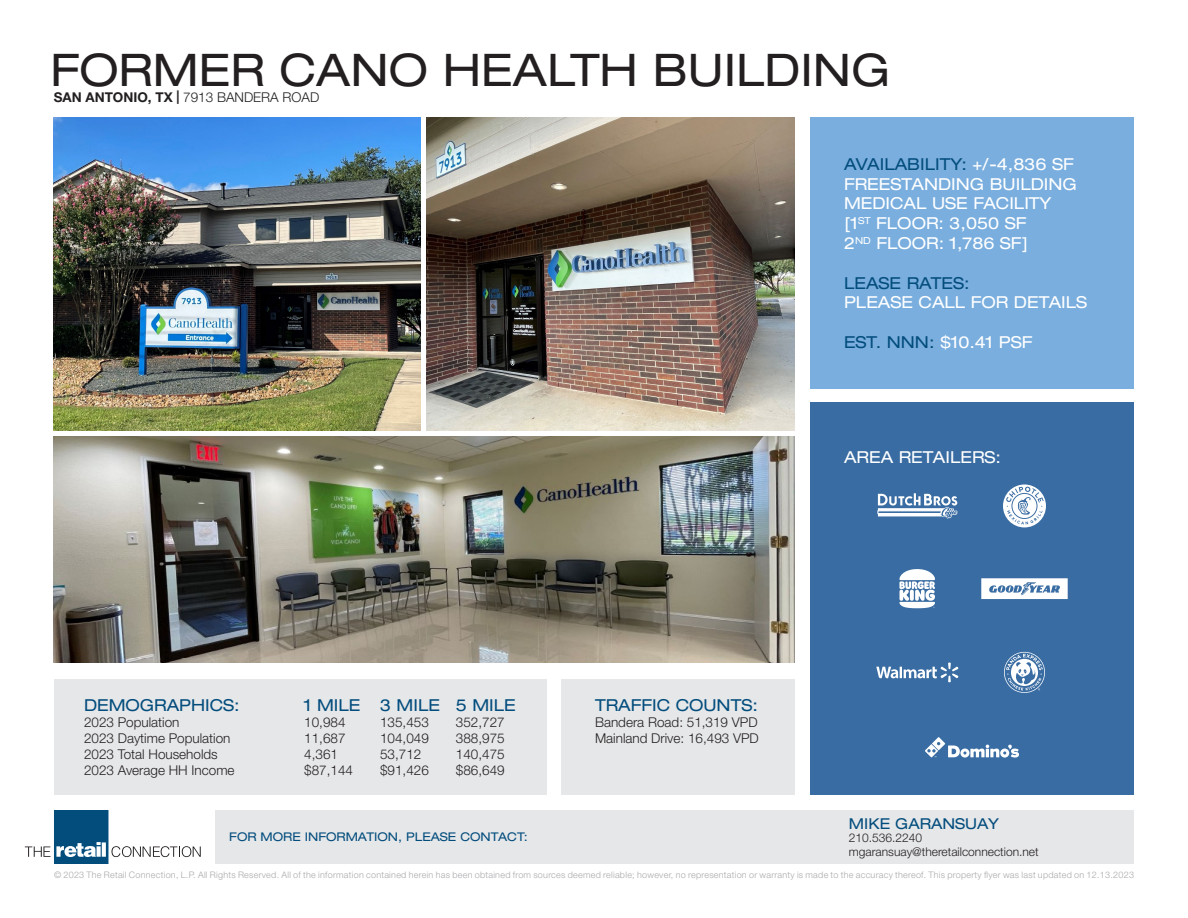
<style>
.page{position:relative;width:1188px;height:918px;background:#fff}
.page>*{position:absolute;margin:0;border:0;box-sizing:border-box;transform-origin:0 0}
.t1{font:expanded 45px "Helvetica Neue LT Std";color:#231f20}
.t2{font:expanded 16.5px/19.8px "Helvetica Neue LT Std";color:#fff}
.t3{font:expanded 16.5px "Helvetica Neue LT Std";color:#034d7d}
.t4{font:expanded 15px "Helvetica Neue LT Std";color:#034d7d}
.t5{font:300 13.5px "Helvetica Neue LT Std";color:#231f20}
.t6{font:300 12px "Helvetica Neue LT Std";color:#231f20}
.t7{font:expanded 12px "Helvetica Neue LT Std";color:#034d7d}
.t8{font:300 9px "Helvetica Neue LT Std";letter-spacing:.03em;color:#a8a9ad}
.s1{font-weight:700}
.s2{color:#034d7d}
</style>
<div class="page">
<svg style="left:25px;top:810px;width:176px;height:54px"></svg>
<div style="left:216px;top:810px;width:918px;height:54px;background:#e6e7e9"></div>
<div style="left:54px;top:679px;width:493px;height:116px;background:#e6e7e9"></div>
<div style="left:562px;top:679px;width:233px;height:116px;background:#e6e7e9"></div>
<div style="left:810px;top:117px;width:324px;height:272px;background:#79aede"></div>
<div style="left:810px;top:403px;width:324px;height:392px;background:#396ca2"></div>
<svg style="left:878px;top:493px;width:80px;height:26px"></svg>
<svg style="left:1003px;top:484px;width:43px;height:43px"></svg>
<svg style="left:899px;top:569px;width:36px;height:39px"></svg>
<svg style="left:981px;top:578px;width:87px;height:21px;background:#d4dfeb"></svg>
<svg style="left:1004px;top:652px;width:41px;height:41px"></svg>
<svg style="left:876px;top:663px;width:82px;height:19px"></svg>
<svg style="left:925px;top:737px;width:94px;height:21px"></svg>
<img style="left:54px;top:117px;width:367px;height:313px">
<img style="left:54px;top:437px;width:741px;height:225px">
<img style="left:427px;top:117px;width:368px;height:313px">
<p class="t1" style="left:50px;top:43px;width:842px">FORMER CANO HEALTH BUILDING</p>
<p class="t5" style="left:54px;top:89px;width:267px"><span class="s1">SAN ANTONIO, TX |</span> 7913 BANDERA ROAD</p>
<p class="t2" style="left:844px;top:154px;width:234px"><span class="s2">AVAILABILITY:</span> +/-4,836 SF<br>FREESTANDING BUILDING<br>MEDICAL USE FACILITY</p>
<p class="t2" style="left:844px;top:213px;width:184px">[1<sup>ST</sup> FLOOR: 3,050 SF</p>
<p class="t2" style="left:844px;top:233px;width:186px">2<sup>ND</sup> FLOOR: 1,786 SF]</p>
<p class="t3" style="left:844px;top:273px;width:127px">LEASE RATES:</p>
<p class="t2" style="left:844px;top:292px;width:245px">PLEASE CALL FOR DETAILS</p>
<p class="t2" style="left:844px;top:332px;width:190px"><span class="s2">EST. NNN:</span> $10.41 PSF</p>
<p class="t2" style="left:844px;top:447px;width:159px">AREA RETAILERS:</p>
<p class="t3" style="left:84px;top:695px;width:157px">DEMOGRAPHICS:</p>
<p class="t5" style="left:84px;top:714px;width:97px">2023 Population</p>
<p class="t5" style="left:84px;top:730px;width:148px">2023 Daytime Population</p>
<p class="t5" style="left:84px;top:746px;width:135px">2023 Total Households</p>
<p class="t5" style="left:84px;top:762px;width:152px">2023 Average HH Income</p>
<p class="t3" style="left:304px;top:695px;width:58px">1 MILE</p>
<p class="t5" style="left:304px;top:714px;width:43px">10,984</p>
<p class="t5" style="left:304px;top:730px;width:43px">11,687</p>
<p class="t5" style="left:304px;top:746px;width:35px">4,361</p>
<p class="t5" style="left:304px;top:762px;width:50px">$87,144</p>
<p class="t3" style="left:380px;top:695px;width:61px">3 MILE</p>
<p class="t5" style="left:380px;top:714px;width:50px">135,453</p>
<p class="t5" style="left:380px;top:730px;width:50px">104,049</p>
<p class="t5" style="left:380px;top:746px;width:43px">53,712</p>
<p class="t5" style="left:380px;top:762px;width:50px">$91,426</p>
<p class="t3" style="left:456px;top:695px;width:61px">5 MILE</p>
<p class="t5" style="left:456px;top:714px;width:50px">352,727</p>
<p class="t5" style="left:456px;top:730px;width:50px">388,975</p>
<p class="t5" style="left:456px;top:746px;width:50px">140,475</p>
<p class="t5" style="left:456px;top:762px;width:50px">$86,649</p>
<p class="t7" style="left:229px;top:830px;width:300px">FOR MORE INFORMATION, PLEASE CONTACT:</p>
<p class="t3" style="left:595px;top:695px;width:164px">TRAFFIC COUNTS:</p>
<p class="t5" style="left:595px;top:714px;width:164px">Bandera Road: 51,319 VPD</p>
<p class="t5" style="left:595px;top:730px;width:165px">Mainland Drive: 16,493 VPD</p>
<p class="t4" style="left:849px;top:814px;width:151px">MIKE GARANSUAY</p>
<p class="t6" style="left:849px;top:831px;width:75px">210.536.2240</p>
<p class="t6" style="left:849px;top:844px;width:191px">mgaransuay@theretailconnection.net</p>
<p class="t8" style="left:54px;top:869px;width:1082px">© 2023 The Retail Connection, L.P. All Rights Reserved. All of the information contained herein has been obtained from sources deemed reliable; however, no representation or warranty is made to the accuracy thereof. This property flyer was last updated on 12.13.2023</p>
</div>
